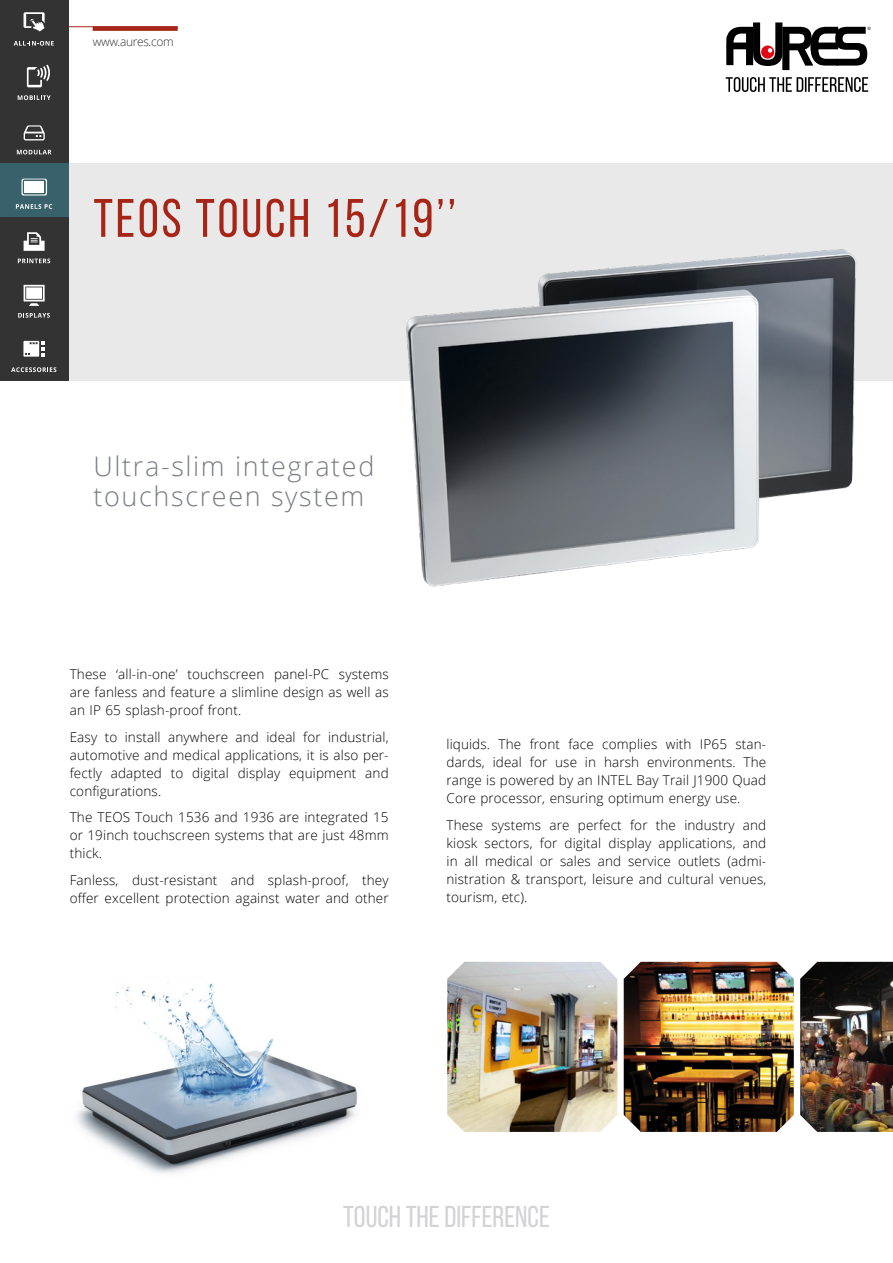
<style>
.page{position:relative;width:893px;height:1263px;background:#fff}
.page>*{position:absolute;margin:0;border:0;box-sizing:border-box;transform-origin:0 0}
.t1{font:54px "Bebas Neue";letter-spacing:.05em;color:#a62517}
.t2{font:30.15px "Bebas Neue";color:#d3d3d6}
.Titre_1-1{font:300 27px/30px "Open Sans";letter-spacing:.06em;color:#797c83}
.page01_corps{font:300 13.5px/18px "Open Sans";letter-spacing:.01em;color:#000;text-align:justify}
.corps2-p2{font:300 12px "Open Sans";letter-spacing:-.03em;color:#333}
</style>
<div class="page">
<div style="left:38px;top:163px;width:855px;height:218px;background:#e9e9e9"></div>
<div style="left:93px;top:26px;width:85px;height:5px;background:#a62617"></div>
<hr style="left:0;top:26px;width:178px;height:1px;background:#a62617">
<svg style="left:726px;top:22px;width:145px;height:48px"></svg>
<svg style="left:726px;top:77px;width:142px;height:15px"></svg>
<div style="left:0;top:0;width:69px;height:54px;background:#333"></div>
<div style="left:0;top:109px;width:69px;height:54px;background:#333"></div>
<div style="left:0;top:163px;width:69px;height:55px;background:#39616c"></div>
<div style="left:0;top:218px;width:69px;height:54px;background:#333"></div>
<div style="left:0;top:272px;width:69px;height:54px;background:#333"></div>
<div style="left:0;top:326px;width:69px;height:55px;background:#333"></div>
<div style="left:0;top:54px;width:69px;height:55px;background:#333"></div>
<svg style="left:24px;top:12px;width:21px;height:19px"></svg>
<svg style="left:14px;top:41px;width:40px;height:5px"></svg>
<svg style="left:17px;top:150px;width:34px;height:4px"></svg>
<svg style="left:18px;top:95px;width:33px;height:5px"></svg>
<svg style="left:16px;top:204px;width:36px;height:5px"></svg>
<svg style="left:18px;top:313px;width:32px;height:5px"></svg>
<svg style="left:11px;top:367px;width:45px;height:5px"></svg>
<svg style="left:18px;top:259px;width:32px;height:4px"></svg>
<svg style="left:24px;top:232px;width:21px;height:19px"></svg>
<svg style="left:24px;top:285px;width:21px;height:21px"></svg>
<svg style="left:24px;top:125px;width:21px;height:15px"></svg>
<svg style="left:21px;top:179px;width:26px;height:17px"></svg>
<div style="left:24px;top:181px;width:20px;height:12px;background:#fff"></div>
<svg style="left:27px;top:65px;width:23px;height:22px"></svg>
<svg style="left:23px;top:341px;width:22px;height:16px"></svg>
<img style="left:76px;top:982px;width:281px;height:192px">
<img style="left:624px;top:962px;width:170px;height:170px">
<img style="left:447px;top:962px;width:170px;height:170px">
<img style="left:800px;top:962px;width:93px;height:170px">
<img style="left:406px;top:249px;width:450px;height:338px">
<p class="corps2-p2" style="left:93px;top:34px;width:83px">www.aures.com</p>
<p class="t1" style="left:94px;top:189px;width:364px">TEOS TOUCH 15/19’’</p>
<p class="Titre_1-1" style="left:94px;top:450px;width:282px">Ultra-slim integrated touchscreen system</p>
<p class="page01_corps" style="left:70px;top:665px;width:320px">These ‘all-in-one’ touchscreen panel-PC systems are fanless and feature a slimline design as well as an IP 65 splash-proof front.</p>
<p class="page01_corps" style="left:70px;top:728px;width:320px">Easy to install anywhere and ideal for industrial, automotive and medical applications, it is also per&shy;fectly adapted to digital display equipment and configurations.</p>
<p class="page01_corps" style="left:70px;top:808px;width:320px">The TEOS Touch 1536 and 1936 are integrated 15 or 19inch touchscreen systems that are just 48mm thick.</p>
<p class="page01_corps" style="left:70px;top:871px;width:320px">Fanless, dust-resistant and splash-proof, they offer excellent protection against water and other</p>
<p class="page01_corps" style="left:446px;top:735px;width:321px">liquids. The front face complies with IP65 stan&shy;dards, ideal for use in harsh environments. The range is powered by an INTEL Bay Trail J1900 Quad Core processor, ensuring optimum energy use.</p>
<p class="page01_corps" style="left:446px;top:816px;width:321px">These systems are perfect for the industry and kiosk sectors, for digital display applications, and in all medical or sales and service outlets (admi&shy;nistration &amp; transport, leisure and cultural venues, tourism, etc).</p>
<p class="t2" style="left:343px;top:1200px;width:208px">TOUCH THE DIFFERENCE</p>
</div>
